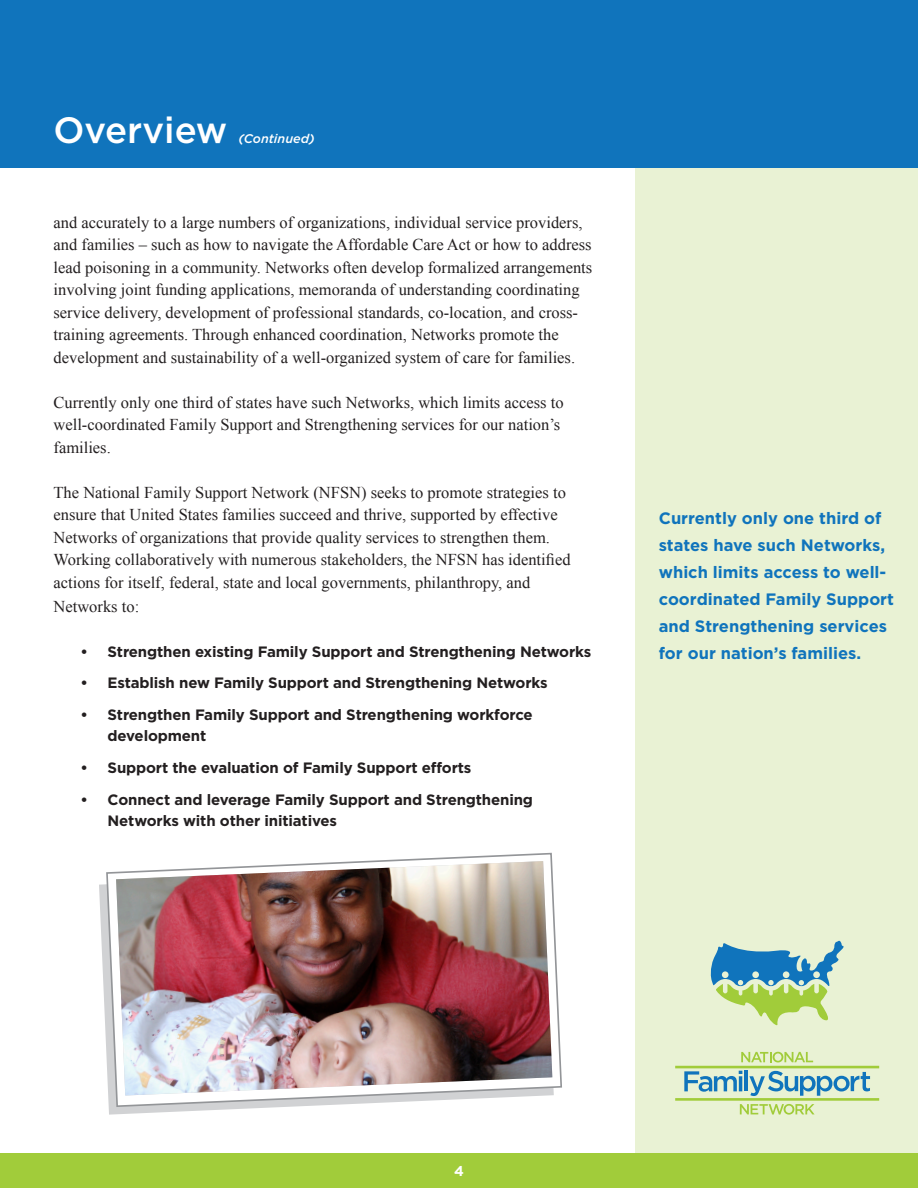
<style>
.page{position:relative;width:918px;height:1188px;background:#fff}
.page>*{position:absolute;margin:0;border:0;box-sizing:border-box;transform-origin:0 0}
.t1{font:500 36.6px "Gotham";color:#fff}
.t2{font:16.5px/22.5px "Times New Roman";color:#231f20}
.t3{font:700 16.5px/27px "Gotham";color:#1074bc}
.t4{font:700 15px/21px "Gotham";letter-spacing:-.01em;color:#231f20}
.t5{font:700 14.25px "Gotham";color:#fff}
.t6{font:italic 500 12.6px "Gotham";color:#fff}
</style>
<div class="page">
<div style="left:635px;top:0;width:283px;height:1154px;background:#e9f2d4"></div>
<svg style="left:710px;top:940px;width:134px;height:86px"></svg>
<svg style="left:684px;top:1071px;width:58px;height:21px"></svg>
<hr style="left:739px;top:1076px;width:3px;height:15px;background:#1074bc">
<hr style="left:744px;top:1071px;width:4px;height:20px;background:#1074bc">
<svg style="left:749px;top:1071px;width:121px;height:25px"></svg>
<svg style="left:740px;top:1104px;width:75px;height:11px"></svg>
<svg style="left:741px;top:1052px;width:72px;height:10px"></svg>
<hr style="left:675px;top:1066px;width:204px;height:2px;background:#a1cc3a">
<hr style="left:675px;top:1098px;width:204px;height:3px;background:#a1cc3a">
<div style="left:0;top:0;width:918px;height:168px;background:#1074bc"></div>
<svg style="left:99px;top:884px;width:157px;height:231px"></svg>
<svg style="left:105px;top:852px;width:457px;height:256px"></svg>
<img style="left:116px;top:861px;width:436px;height:235px">
<div style="left:0;top:1154px;width:918px;height:34px;background:#a1cc3a"></div>
<p class="t1" style="left:53px;top:109px;width:175px">Overview</p>
<p class="t6" style="left:238px;top:131px;width:78px">(Continued)</p>
<p class="t2" style="left:54px;top:211px;width:540px">and accurately to a large numbers of organizations, individual service providers, and families – such as how to navigate the Affordable Care Act or how to address lead poisoning in a community. Networks often develop formalized arrangements involving joint funding applications, memoranda of understanding coordinating service delivery, development of professional standards, co-location, and cross&shy;training agreements. Through enhanced coordination, Networks promote the development and sustainability of a well-organized system of care for families.</p>
<p class="t2" style="left:54px;top:391px;width:512px">Currently only one third of states have such Networks, which limits access to well-coordinated Family Support and Strengthening services for our nation’s families.</p>
<p class="t2" style="left:54px;top:481px;width:519px">The National Family Support Network (NFSN) seeks to promote strategies to ensure that United States families succeed and thrive, supported by effective Networks of organizations that provide quality services to strengthen them.<br>Working collaboratively with numerous stakeholders, the NFSN has identified actions for itself, federal, state and local governments, philanthropy, and</p>
<p class="t2" style="left:54px;top:595px;width:87px">Networks to:</p>
<p class="t4" style="left:81px;top:641px;width:512px">• Strengthen existing Family Support and Strengthening Networks</p>
<p class="t4" style="left:81px;top:672px;width:469px">• Establish new Family Support and Strengthening Networks</p>
<p class="t4" style="left:108px;top:704px;width:427px;text-indent:-27px">• Strengthen Family Support and Strengthening workforce development</p>
<p class="t4" style="left:81px;top:757px;width:392px">• Support the evaluation of Family Support efforts</p>
<p class="t4" style="left:108px;top:789px;width:427px;text-indent:-27px">• Connect and leverage Family Support and Strengthening<br>Networks with other initiatives</p>
<p class="t3" style="left:659px;top:504px;width:237px">Currently only one third of states have such Networks, which limits access to well&shy;coordinated Family Support and Strengthening services for our nation’s families.</p>
<p class="t5" style="left:454px;top:1163px;width:11px">4</p>
</div>
